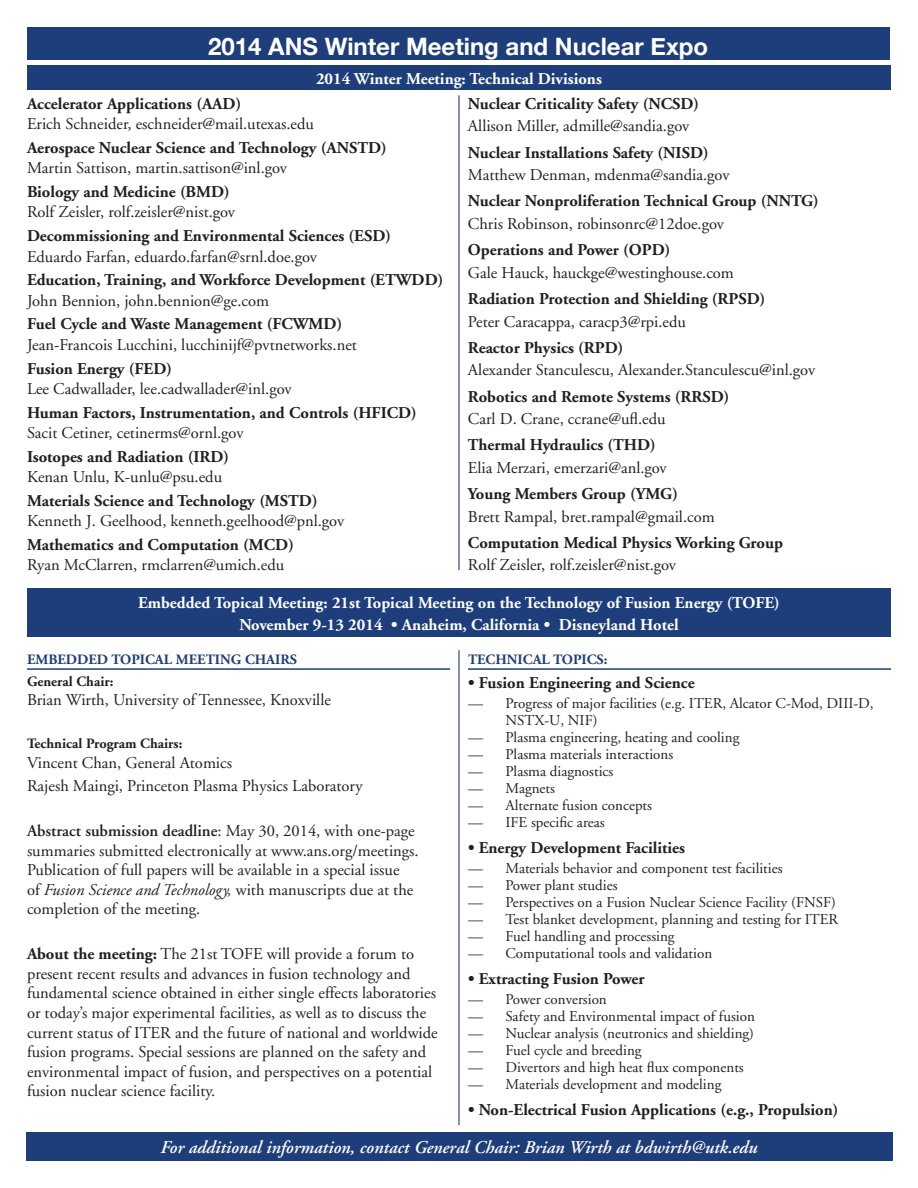
<style>
.page{position:relative;width:918px;height:1188px;background:#fff}
.page>*{position:absolute;margin:0;border:0;box-sizing:border-box;transform-origin:0 0}
.t1{font:700 24px "Helvetica Neue";color:#fff}
.t2{font:italic 600 18px "Adobe Garamond";color:#fff}
.t3{font:16.5px/19.5px "Adobe Garamond";color:#231f20}
.t4{font:700 16.5px "Adobe Garamond";color:#231f20}
.t5{font:700 16.5px/21.6px "Adobe Garamond";color:#fff;text-align:center}
.t6{font:15px/17px "Adobe Garamond";color:#231f20}
.t7{font:700 14.25px "Adobe Garamond";color:#1e3d7b}
.t8{font:700 14.25px "Adobe Garamond";color:#231f20}
.s1{font-weight:600}
.s2{font-style:italic}
.s3{font-weight:700}
</style>
<div class="page">
<hr style="left:458px;top:95px;width:2px;height:475px;background:#1e3d7b">
<hr style="left:458px;top:650px;width:2px;height:475px;background:#1e3d7b">
<div style="left:27px;top:66px;width:864px;height:24px;background:#1e3d7b"></div>
<div style="left:27px;top:27px;width:863px;height:32px;background:#1e3d7b"></div>
<div style="left:27px;top:589px;width:864px;height:48px;background:#1e3d7b"></div>
<hr style="left:27px;top:668px;width:423px;height:2px;background:#1e3d7b">
<hr style="left:468px;top:668px;width:423px;height:2px;background:#1e3d7b">
<div style="left:26px;top:1133px;width:866px;height:28px;background:#1e3d7b"></div>
<h1 class="t1" style="left:208px;top:27px;width:502px">2014 ANS Winter Meeting and Nuclear Expo</h1>
<p class="t4" style="left:27px;top:95px;width:216px">Accelerator Applications (AAD)</p>
<p class="t3" style="left:27px;top:115px;width:288px">Erich Schneider, eschneider@mail.utexas.edu</p>
<p class="t4" style="left:27px;top:139px;width:361px">Aerospace Nuclear Science and Technology (ANSTD)</p>
<p class="t3" style="left:27px;top:159px;width:262px">Martin Sattison, martin.sattison@inl.gov</p>
<p class="t4" style="left:27px;top:183px;width:204px">Biology and Medicine (BMD)</p>
<p class="t3" style="left:27px;top:203px;width:210px">Rolf Zeisler, rolf.zeisler@nist.gov</p>
<p class="t4" style="left:27px;top:227px;width:366px">Decommissioning and Environmental Sciences (ESD)</p>
<p class="t3" style="left:27px;top:247px;width:291px">Eduardo Farfan, eduardo.farfan@srnl.doe.gov</p>
<p class="t4" style="left:27px;top:271px;width:418px">Education, Training, and Workforce Development (ETWDD)</p>
<p class="t3" style="left:27px;top:291px;width:244px">John Bennion, john.bennion@ge.com</p>
<p class="t4" style="left:27px;top:315px;width:317px">Fuel Cycle and Waste Management (FCWMD)</p>
<p class="t3" style="left:27px;top:335px;width:332px">Jean-Francois Lucchini, lucchinijf@pvtnetworks.net</p>
<p class="t4" style="left:27px;top:359px;width:147px">Fusion Energy (FED)</p>
<p class="t3" style="left:27px;top:379px;width:266px">Lee Cadwallader, lee.cadwallader@inl.gov</p>
<p class="t4" style="left:27px;top:404px;width:391px">Human Factors, Instrumentation, and Controls (HFICD)</p>
<p class="t3" style="left:27px;top:424px;width:218px">Sacit Cetiner, cetinerms@ornl.gov</p>
<p class="t4" style="left:27px;top:448px;width:204px">Isotopes and Radiation (IRD)</p>
<p class="t3" style="left:27px;top:468px;width:197px">Kenan Unlu, K-unlu@psu.edu</p>
<p class="t4" style="left:27px;top:492px;width:292px">Materials Science and Technology (MSTD)</p>
<p class="t3" style="left:27px;top:512px;width:319px">Kenneth J. Geelhood, kenneth.geelhood@pnl.gov</p>
<p class="t4" style="left:27px;top:536px;width:268px">Mathematics and Computation (MCD)</p>
<p class="t3" style="left:27px;top:556px;width:259px">Ryan McClarren, rmclarren@umich.edu</p>
<p class="t5" style="left:316px;top:68px;width:287px">2014 Winter Meeting: Technical Divisions</p>
<p class="t4" style="left:468px;top:95px;width:233px">Nuclear Criticality Safety (NCSD)</p>
<p class="t3" style="left:468px;top:117px;width:223px">Allison Miller, admille@sandia.gov</p>
<p class="t4" style="left:468px;top:143px;width:242px">Nuclear Installations Safety (NISD)</p>
<p class="t3" style="left:468px;top:166px;width:263px">Matthew Denman, mdenma@sandia.gov</p>
<p class="t4" style="left:468px;top:192px;width:352px">Nuclear Nonproliferation Technical Group (NNTG)</p>
<p class="t3" style="left:468px;top:214px;width:258px">Chris Robinson, robinsonrc@12doe.gov</p>
<p class="t4" style="left:468px;top:241px;width:204px">Operations and Power (OPD)</p>
<p class="t3" style="left:468px;top:263px;width:267px">Gale Hauck, hauckge@westinghouse.com</p>
<p class="t4" style="left:468px;top:290px;width:299px">Radiation Protection and Shielding (RPSD)</p>
<p class="t3" style="left:468px;top:312px;width:219px">Peter Caracappa, caracp3@rpi.edu</p>
<p class="t4" style="left:468px;top:339px;width:157px">Reactor Physics (RPD)</p>
<p class="t3" style="left:468px;top:361px;width:349px">Alexander Stanculescu, Alexander.Stanculescu@inl.gov</p>
<p class="t4" style="left:468px;top:387px;width:263px">Robotics and Remote Systems (RRSD)</p>
<p class="t3" style="left:468px;top:410px;width:199px">Carl D. Crane, ccrane@ufl.edu</p>
<p class="t4" style="left:468px;top:436px;width:189px">Thermal Hydraulics (THD)</p>
<p class="t3" style="left:468px;top:458px;width:200px">Elia Merzari, emerzari@anl.gov</p>
<p class="t4" style="left:468px;top:485px;width:212px">Young Members Group (YMG)</p>
<p class="t3" style="left:468px;top:507px;width:248px">Brett Rampal, bret.rampal@gmail.com</p>
<p class="t4" style="left:468px;top:534px;width:317px">Computation Medical Physics Working Group</p>
<p class="t3" style="left:468px;top:556px;width:210px">Rolf Zeisler, rolf.zeisler@nist.gov</p>
<p class="t5" style="left:138px;top:592px;width:643px">Embedded Topical Meeting: 21st Topical Meeting on the Technology of Fusion Energy (TOFE)<br>November 9-13 2014 • Anaheim, California • Disneyland Hotel</p>
<p class="t7" style="left:27px;top:652px;width:272px">EMBEDDED TOPICAL MEETING CHAIRS</p>
<p class="t8" style="left:27px;top:673px;width:88px">General Chair:</p>
<p class="t3" style="left:27px;top:691px;width:305px">Brian Wirth, University of Tennessee, Knoxville</p>
<p class="t8" style="left:27px;top:736px;width:157px">Technical Program Chairs:</p>
<p class="t3" style="left:27px;top:752px;width:337px;line-height:22.8px">Vincent Chan, General Atomics<br>Rajesh Maingi, Princeton Plasma Physics Laboratory</p>
<p class="t3" style="left:27px;top:821px;width:393px"><span class="s1">Abstract submission deadline</span>: May 30, 2014, with one-page summaries submitted electronically at www.ans.org/meetings.<br>Publication of full papers will be available in a special issue<br>of <span class="s2">Fusion Science and Technology,</span> with manuscripts due at the completion of the meeting.</p>
<p class="t3" style="left:27px;top:945px;width:412px"><span class="s3">About the meeting:</span> The 21st TOFE will provide a forum to present recent results and advances in fusion technology and fundamental science obtained in either single effects laboratories or today’s major experimental facilities, as well as to discuss the current status of ITER and the future of national and worldwide fusion programs. Special sessions are planned on the safety and environmental impact of fusion, and perspectives on a potential fusion nuclear science facility.</p>
<p class="t7" style="left:468px;top:652px;width:20px">Technical</p>
<p class="t7" style="left:553px;top:652px;width:18px">Topics</p>
<p class="t7" style="left:604px;top:652px;width:5px">:</p>
<p class="t4" style="left:468px;top:674px;width:228px">• Fusion Engineering and Science</p>
<p class="t6" style="left:506px;top:695px;width:370px;text-indent:-38px">— Progress of major facilities (e.g. ITER, Alcator C-Mod, DIII-D,<br>NSTX-U, NIF)</p>
<p class="t6" style="left:468px;top:729px;width:273px">— Plasma engineering, heating and cooling</p>
<p class="t6" style="left:468px;top:746px;width:207px">— Plasma materials interactions</p>
<p class="t6" style="left:468px;top:763px;width:147px">— Plasma diagnostics</p>
<p class="t6" style="left:468px;top:780px;width:89px">— Magnets</p>
<p class="t6" style="left:468px;top:797px;width:186px">— Alternate fusion concepts</p>
<p class="t6" style="left:468px;top:814px;width:138px">— IFE specific areas</p>
<p class="t4" style="left:468px;top:839px;width:219px">• Energy Development Facilities</p>
<p class="t6" style="left:468px;top:860px;width:316px">— Materials behavior and component test facilities</p>
<p class="t6" style="left:468px;top:877px;width:151px">— Power plant studies</p>
<p class="t6" style="left:468px;top:894px;width:370px">— Perspectives on a Fusion Nuclear Science Facility (FNSF)</p>
<p class="t6" style="left:468px;top:911px;width:372px">— Test blanket development, planning and testing for ITER</p>
<p class="t6" style="left:468px;top:928px;width:208px">— Fuel handling and processing</p>
<p class="t6" style="left:468px;top:945px;width:246px">— Computational tools and validation</p>
<p class="t4" style="left:468px;top:970px;width:178px">• Extracting Fusion Power</p>
<p class="t6" style="left:468px;top:991px;width:140px">— Power conversion</p>
<p class="t6" style="left:468px;top:1008px;width:288px">— Safety and Environmental impact of fusion</p>
<p class="t6" style="left:468px;top:1025px;width:288px">— Nuclear analysis (neutronics and shielding)</p>
<p class="t6" style="left:468px;top:1042px;width:175px">— Fuel cycle and breeding</p>
<p class="t6" style="left:468px;top:1059px;width:277px">— Divertors and high heat flux components</p>
<p class="t6" style="left:468px;top:1076px;width:255px">— Materials development and modeling</p>
<p class="t4" style="left:468px;top:1101px;width:372px">• Non-Electrical Fusion Applications (e.g., Propulsion)</p>
<p class="t2" style="left:160px;top:1138px;width:599px">For additional information, contact General Chair: Brian Wirth at bdwirth@utk.edu</p>
</div>
